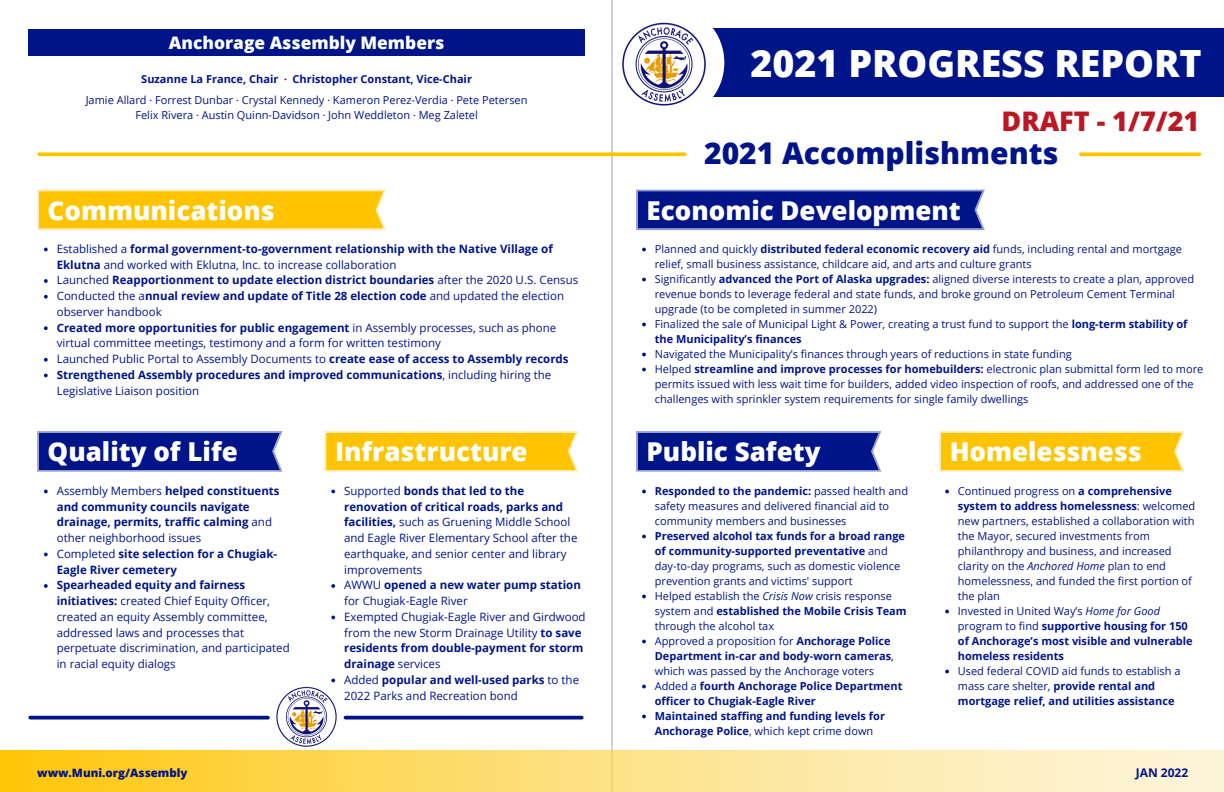
<style>
.page{position:relative;width:1224px;height:792px;background:#fff}
.page>*{position:absolute;margin:0;border:0;box-sizing:border-box;transform-origin:0 0}
.t1{font:800 37.6px "Open Sans";color:#fff}
.t2{font:800 30px "Open Sans";color:#001489}
.t3{font:800 27px "Open Sans";color:#bc1823}
.t4{font:800 26px "Open Sans";color:#fff}
.t5{font:800 17.3px "Open Sans";color:#fff}
.t6{font:700 12px "Open Sans";color:#001489}
.t7{font:11.5px/15.8px "Open Sans";color:#001489}
.t8{font:700 11.5px/15.8px "Open Sans";color:#001489}
.t9{font:800 11.5px "Open Sans";color:#001489}
.t10{font:11px/15px "Open Sans";color:#001489}
.t11{font:700 11px/15px "Open Sans";color:#001489}
.s1{font-family:"Liberation Serif"}
.s2{font-weight:400}
.s3{font-weight:700}
.s4{font-style:italic}
.s5{font-weight:400;font-style:italic}
</style>
<div class="page">
<hr style="left:612px;top:0;width:1px;height:792px;background:#a6a6a6">
<svg style="left:39px;top:152px;width:646px;height:4px;background:#fec919"></svg>
<svg style="left:1081px;top:152px;width:118px;height:4px"></svg>
<svg style="left:0;top:750px;width:1224px;height:42px;background:#fde07f"></svg>
<svg style="left:37px;top:431px;width:245px;height:41px;background:#152893"></svg>
<svg style="left:325px;top:431px;width:253px;height:41px;background:#fec918"></svg>
<svg style="left:636px;top:431px;width:245px;height:41px;background:#152893"></svg>
<svg style="left:939px;top:431px;width:245px;height:41px;background:#fec918"></svg>
<svg style="left:37px;top:190px;width:349px;height:40px;background:#fec812"></svg>
<svg style="left:636px;top:190px;width:349px;height:40px;background:#102390"></svg>
<div style="left:690px;top:29px;width:534px;height:68px;background:#001489"></div>
<div style="left:626px;top:9px;width:98px;height:107px;background:#fff;border-radius:50%"></div>
<img style="left:622px;top:22px;width:94px;height:84px">
<svg style="left:642px;top:248px;width:4px;height:3px"></svg>
<svg style="left:642px;top:278px;width:4px;height:3px"></svg>
<svg style="left:642px;top:323px;width:4px;height:3px"></svg>
<svg style="left:642px;top:353px;width:4px;height:3px"></svg>
<svg style="left:642px;top:368px;width:4px;height:3px"></svg>
<svg style="left:642px;top:490px;width:4px;height:3px"></svg>
<svg style="left:642px;top:535px;width:4px;height:3px"></svg>
<svg style="left:642px;top:595px;width:4px;height:3px"></svg>
<svg style="left:642px;top:640px;width:4px;height:3px"></svg>
<svg style="left:642px;top:685px;width:4px;height:3px"></svg>
<svg style="left:642px;top:715px;width:4px;height:3px"></svg>
<svg style="left:945px;top:490px;width:4px;height:3px"></svg>
<svg style="left:945px;top:610px;width:4px;height:3px"></svg>
<svg style="left:945px;top:670px;width:4px;height:3px"></svg>
<svg style="left:44px;top:248px;width:4px;height:3px"></svg>
<svg style="left:44px;top:279px;width:4px;height:4px"></svg>
<svg style="left:44px;top:295px;width:4px;height:4px"></svg>
<svg style="left:44px;top:326px;width:4px;height:4px"></svg>
<svg style="left:44px;top:358px;width:4px;height:4px"></svg>
<svg style="left:44px;top:374px;width:4px;height:3px"></svg>
<svg style="left:44px;top:490px;width:4px;height:3px"></svg>
<svg style="left:44px;top:553px;width:4px;height:3px"></svg>
<svg style="left:44px;top:584px;width:4px;height:4px"></svg>
<svg style="left:331px;top:490px;width:4px;height:3px"></svg>
<svg style="left:331px;top:584px;width:4px;height:4px"></svg>
<svg style="left:331px;top:616px;width:4px;height:3px"></svg>
<div style="left:28px;top:29px;width:557px;height:27px;background:#001489"></div>
<img style="left:270px;top:678px;width:74px;height:76px">
<svg style="left:30px;top:716px;width:238px;height:4px"></svg>
<svg style="left:345px;top:716px;width:237px;height:4px"></svg>
<p class="t5" style="left:169px;top:30px;width:277px">Anchorage Assembly Members</p>
<p class="t11" style="left:141px;top:72px;width:332px">Suzanne La France, Chair <span class="s1">∙</span> Christopher Constant, Vice-Chair</p>
<p class="t10" style="left:86px;top:92px;width:443px">Jamie Allard <span class="s1">∙</span> Forrest Dunbar <span class="s1">∙</span> Crystal Kennedy <span class="s1">∙</span> Kameron Perez-Verdia <span class="s1">∙</span> Pete Petersen</p>
<p class="t10" style="left:135px;top:107px;width:344px">Felix Rivera <span class="s1">∙</span> Austin Quinn-Davidson <span class="s1">∙</span> John Weddleton <span class="s1">∙</span> Meg Zaletel</p>
<p class="t1" style="left:751px;top:37px;width:453px">2021 PROGRESS REPORT</p>
<p class="t3" style="left:1002px;top:102px;width:199px">DRAFT - 1/7/21</p>
<p class="t2" style="left:704px;top:132px;width:356px">2021 Accomplishments</p>
<p class="t4" style="left:48px;top:192px;width:229px">Communications</p>
<p class="t4" style="left:647px;top:192px;width:316px">Economic Development</p>
<p class="t8" style="left:57px;top:240px;width:498px"><span class="s2">Established a</span> formal government-to-government relationship with the Native Village of<br>Eklutna <span class="s2">and worked with Eklutna, Inc. to increase collaboration</span></p>
<p class="t8" style="left:57px;top:272px;width:523px"><span class="s2">Launched</span> Reapportionment to update election district boundaries <span class="s2">after the 2020 U.S. Census</span></p>
<p class="t7" style="left:57px;top:288px;width:509px">Conducted the a<span class="s3">nnual review and update of Title 28 election code</span> and updated the election observer handbook</p>
<p class="t7" style="left:57px;top:319px;width:501px"><span class="s3">Created more opportunities for public engagement</span> in Assembly processes, such as phone virtual committee meetings, testimony and a form for written testimony</p>
<p class="t7" style="left:57px;top:351px;width:513px">Launched Public Portal to Assembly Documents to <span class="s3">create ease of access to Assembly records</span></p>
<p class="t8" style="left:57px;top:366px;width:496px">Strengthened Assembly procedures and improved communications<span class="s2">, including hiring the<br>Legislative Liaison position</span></p>
<p class="t10" style="left:655px;top:241px;width:529px">Planned and quickly <span class="s3">distributed federal economic recovery aid</span> funds, including rental and mortgage relief, small business assistance, childcare aid, and arts and culture grants</p>
<p class="t10" style="left:655px;top:271px;width:541px">Significantly <span class="s3">advanced the Port of Alaska upgrades:</span> aligned diverse interests to create a plan, approved revenue bonds to leverage federal and state funds, and broke ground on Petroleum Cement Terminal upgrade (to be completed in summer 2022)</p>
<p class="t10" style="left:655px;top:316px;width:534px">Finalized the sale of Municipal Light &amp; Power, creating a trust fund to support the <span class="s3">long-term stability of the Municipality’s finances</span></p>
<p class="t10" style="left:655px;top:346px;width:419px">Navigated the Municipality’s finances through years of reductions in state funding</p>
<p class="t10" style="left:655px;top:361px;width:550px">Helped <span class="s3">streamline and improve processes for homebuilders:</span> electronic plan submittal form led to more permits issued with less wait time for builders, added video inspection of roofs, and addressed one of the challenges with sprinkler system requirements for single family dwellings</p>
<p class="t4" style="left:48px;top:433px;width:192px">Quality of Life</p>
<p class="t4" style="left:335px;top:433px;width:194px">Infrastructure</p>
<p class="t4" style="left:647px;top:433px;width:175px">Public Safety</p>
<p class="t4" style="left:950px;top:433px;width:193px">Homelessness</p>
<p class="t8" style="left:57px;top:482px;width:224px"><span class="s2">Assembly Members</span> helped constituents and community councils navigate drainage, permits, traffic calming <span class="s2">and other neighborhood issues</span></p>
<p class="t8" style="left:57px;top:545px;width:222px"><span class="s2">Completed</span> site selection for a Chugiak-<br>Eagle River cemetery</p>
<p class="t7" style="left:57px;top:577px;width:234px"><span class="s3">Spearheaded equity and fairness initiatives:</span> created Chief Equity Officer, created an equity Assembly committee, addressed laws and processes that perpetuate discrimination, and participated in racial equity dialogs</p>
<p class="t7" style="left:344px;top:482px;width:235px">Supported <span class="s3">bonds that led to the renovation of critical roads, parks and facilities,</span> such as Gruening Middle School and Eagle River Elementary School after the earthquake, and senior center and library improvements</p>
<p class="t8" style="left:344px;top:577px;width:238px"><span class="s2">AWWU</span> opened a new water pump station <span class="s2">for Chugiak-Eagle River</span></p>
<p class="t7" style="left:344px;top:608px;width:243px">Exempted Chugiak-Eagle River and Girdwood from the new Storm Drainage Utility <span class="s3">to save residents from double-payment for storm drainage</span> services</p>
<p class="t7" style="left:344px;top:671px;width:236px">Added <span class="s3">popular and well-used parks</span> to the<br>2022 Parks and Recreation bond</p>
<p class="t10" style="left:655px;top:483px;width:255px"><span class="s3">Responded to the pandemic:</span> passed health and safety measures and delivered financial aid to community members and businesses</p>
<p class="t10" style="left:655px;top:528px;width:252px"><span class="s3">Preserved alcohol tax funds for a broad range of community-supported preventative</span> and day-to-day programs, such as domestic violence prevention grants and victims' support</p>
<p class="t10" style="left:655px;top:588px;width:253px">Helped establish the <span class="s4">Crisis Now</span> crisis response system and <span class="s3">established the Mobile Crisis Team </span>through the alcohol tax</p>
<p class="t10" style="left:655px;top:633px;width:241px">Approved a proposition for <span class="s3">Anchorage Police<br>Department in-car and body-worn cameras</span>, which was passed by the Anchorage voters</p>
<p class="t11" style="left:655px;top:678px;width:249px"><span class="s2">Added a</span> fourth Anchorage Police Department officer to Chugiak-Eagle River</p>
<p class="t11" style="left:655px;top:708px;width:232px">Maintained staffing and funding levels for<br>Anchorage Police<span class="s2">, which kept crime down</span></p>
<p class="t10" style="left:958px;top:483px;width:239px">Continued progress on <span class="s3">a comprehensive system to address homelessness</span>: welcomed new partners, established a collaboration with the Mayor, secured investments from philanthropy and business, and increased clarity on the <span class="s4">Anchored Home</span> plan to end homelessness, and funded the first portion of the plan</p>
<p class="t11" style="left:958px;top:603px;width:236px"><span class="s2">Invested in United Way’s</span> <span class="s5">Home for Good </span><span class="s2">program to find</span> supportive housing for 150 of Anchorage’s most visible and vulnerable homeless residents</p>
<p class="t11" style="left:958px;top:663px;width:224px"><span class="s2">Used federal COVID aid funds to establish a mass care shelter,</span> provide rental and mortgage relief, and utilities assistance</p>
<p class="t9" style="left:37px;top:765px;width:152px">www.Muni.org/Assembly</p>
<p class="t6" style="left:1136px;top:764px;width:54px">JAN 2022</p>
</div>
